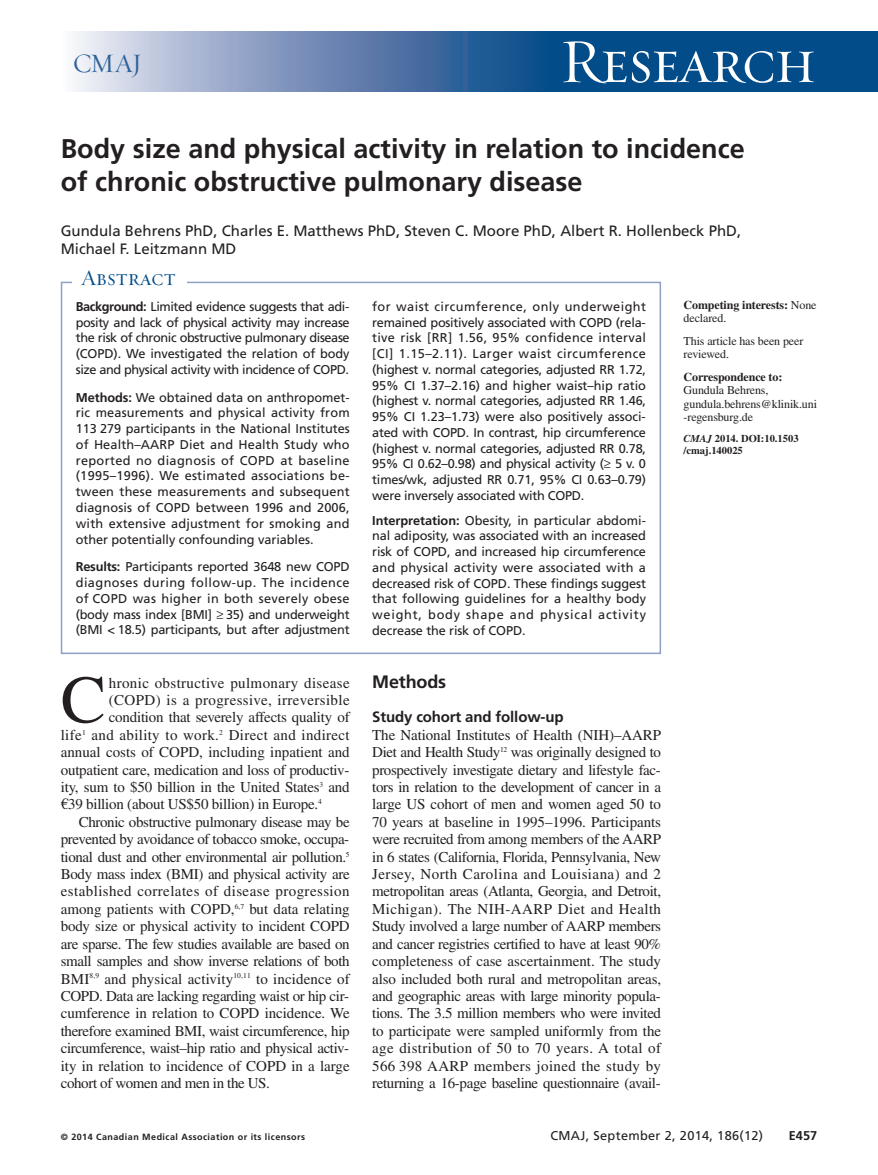
<style>
.page{position:relative;width:878px;height:1175px;background:#fff}
.page>*{position:absolute;margin:0;border:0;box-sizing:border-box;transform-origin:0 0}
.t1{font:67.5px "Times LT Std";color:#231f20}
.t2{font:63px "Requiem Display HTF Small Caps";letter-spacing:-.03em;color:#fff}
.t3{font:700 27px/33px "Frutiger LT Std";color:#231f20}
.t4{font:27px "Requiem Display HTF Roman";color:#2c6199}
.t5{font:22.5px "Requiem Display HTF Small Caps";color:#014c89}
.t6{font:700 18px "Frutiger LT Std";letter-spacing:-.01em;color:#231f20}
.t7{font:15px/17.4px "Times LT Std";letter-spacing:-.015em;color:#231f20;text-align:justify}
.t8{font:15px/18px "Frutiger LT Std";color:#231f20}
.t9{font:15px "Times LT Std";letter-spacing:.025em;color:#231f20}
.t10{font:15px "Times LT Std";letter-spacing:.01em;color:#231f20}
.t11{font:15px "Times LT Std";letter-spacing:.03em;color:#231f20}
.t12{font:15px "Times LT Std";letter-spacing:.02em;color:#231f20}
.t13{font:700 15px "Frutiger LT Std";letter-spacing:-.01em;color:#231f20}
.t14{font:12.75px/15.8px "Frutiger LT Std";letter-spacing:-.015em;color:#231f20;text-align:justify}
.t15{font:12.75px "Frutiger LT Std";letter-spacing:.025em;color:#231f20}
.t16{font:700 12.75px "Frutiger LT Std";color:#231f20}
.t17{font:12px/13.5px "Times LT Std";letter-spacing:-.01em;color:#231f20}
.t18{font:700 12px/13.5px "Times LT Std";letter-spacing:-.01em;color:#231f20}
.t19{font:700 10.5px/12px "Times LT Std";color:#231f20}
.t20{font:700 9px "Frutiger LT Std";letter-spacing:.05em;color:#231f20}
.s1{font-weight:700}
.s2{font-weight:400}
.s3{font-style:italic}
</style>
<div class="page">
<div style="left:542px;top:32px;width:336px;height:60px;background:#014c89"></div>
<svg style="left:75px;top:32px;width:467px;height:60px;background:#7893ba"></svg>
<div style="left:61px;top:282px;width:600px;height:372px;border:2px solid #8e9fc4"></div>
<div style="left:72px;top:267px;width:115px;height:29px;background:#fff"></div>
<h3 class="t4" style="left:73px;top:47px;width:71px">CMAJ</h3>
<h2 class="t2" style="left:559px;top:23px;width:258px">Research</h2>
<h3 class="t3" style="left:61px;top:134px;width:685px">Body size and physical activity in relation to incidence of chronic obstructive pulmonary disease</h3>
<p class="t8" style="left:61px;top:223px;width:682px">Gundula Behrens PhD, Charles E. Matthews PhD, Steven C. Moore PhD, Albert R. Hollenbeck PhD,<br>Michael F. Leitzmann MD</p>
<h3 class="t5" style="left:81px;top:264px;width:96px">Abstract</h3>
<p class="t14" style="left:76px;top:299px;width:275px"><span class="s1">Background:</span> Limited evidence suggests that adi&shy;posity and lack of physical activity may increase the risk of chronic obstructive pulmonary disease (COPD). We investigated the relation of body size and physical activity with incidence of COPD.</p>
<p class="t14" style="left:76px;top:390px;width:275px"><span class="s1">Methods:</span> We obtained data on anthropomet&shy;ric measurements and physical activity from 113 279 participants in the National Institutes of Health–AARP Diet and Health Study who reported no diagnosis of COPD at baseline (1995–1996). We estimated associations be&shy;tween these measurements and subsequent diagnosis of COPD between 1996 and 2006, with extensive adjustment for smoking and other potentially confounding variables.</p>
<p class="t14" style="left:76px;top:560px;width:275px"><span class="s1">Results:</span> Participants reported 3648 new COPD diagnoses during follow-up. The incidence of COPD was higher in both severely obese (body mass index [BMI] ≥ 35) and underweight (BMI &lt; 18.5) participants, but after adjustment</p>
<h1 class="t1" style="left:61px;top:676px;width:47px">C</h1>
<p class="t9" style="left:109px;top:677px;width:242px">hronic obstructive pulmonary disease</p>
<p class="t9" style="left:109px;top:694px;width:242px">(COPD) is a progressive, irreversible</p>
<p class="t7" style="left:109px;top:710px;width:242px">condition that severely affects quality of</p>
<p class="t12" style="left:61px;top:729px;width:290px">life<sup>1</sup> and ability to work.<sup>2</sup> Direct and indirect</p>
<p class="t7" style="left:61px;top:745px;width:290px">annual costs of COPD, including inpatient and</p>
<p class="t7" style="left:61px;top:762px;width:290px">outpatient care, medication and loss of productiv-</p>
<p class="t7" style="left:61px;top:780px;width:290px">ity, sum to $50 billion in the United States<sup>3</sup> and</p>
<p class="t7" style="left:61px;top:797px;width:262px">€39 billion (about US$50 billion) in Europe.<sup>4</sup></p>
<p class="t7" style="left:79px;top:814px;width:272px">Chronic obstructive pulmonary disease may be</p>
<p class="t7" style="left:61px;top:832px;width:290px">prevented by avoidance of tobacco smoke, occupa-</p>
<p class="t7" style="left:61px;top:849px;width:290px">tional dust and other environmental air pollution.<sup>5</sup></p>
<p class="t7" style="left:61px;top:867px;width:290px">Body mass index (BMI) and physical activity are</p>
<p class="t11" style="left:61px;top:886px;width:290px">established correlates of disease progression</p>
<p class="t7" style="left:61px;top:901px;width:290px">among patients with COPD,<sup>6,7</sup> but data relating</p>
<p class="t7" style="left:61px;top:919px;width:290px">body size or physical activity to incident COPD</p>
<p class="t7" style="left:61px;top:936px;width:290px">are sparse. The few studies available are based on</p>
<p class="t7" style="left:61px;top:954px;width:290px">small samples and show inverse relations of both</p>
<p class="t10" style="left:61px;top:973px;width:290px">BMI<sup>8,9</sup> and physical activity<sup>10,11</sup> to incidence of</p>
<p class="t7" style="left:61px;top:988px;width:290px">COPD. Data are lacking regarding waist or hip cir-</p>
<p class="t7" style="left:61px;top:1006px;width:290px">cumference in relation to COPD incidence. We</p>
<p class="t7" style="left:61px;top:1023px;width:290px">therefore examined BMI, waist circumference, hip</p>
<p class="t7" style="left:61px;top:1041px;width:290px">circumference, waist–hip ratio and physical activ-</p>
<p class="t7" style="left:61px;top:1058px;width:290px">ity in relation to incidence of COPD in a large</p>
<p class="t7" style="left:61px;top:1075px;width:211px">cohort of women and men in the US.</p>
<p class="t14" style="left:372px;top:299px;width:275px">for waist circumference, only underweight remained positively associated with COPD (rela&shy;tive risk [RR] 1.56, 95% confidence interval [CI] 1.15–2.11). Larger waist circumference (highest v. normal categories, adjusted RR 1.72, 95% CI 1.37–2.16) and higher waist–hip ratio (highest v. normal categories, adjusted RR 1.46, 95% CI 1.23–1.73) were also positively associ&shy;ated with COPD. In contrast, hip circumference (highest v. normal categories, adjusted RR 0.78, 95% CI 0.62–0.98) and physical activity (≥ 5 v. 0 times/wk, adjusted RR 0.71, 95% CI 0.63–0.79) were inversely associated with COPD.</p>
<p class="t14" style="left:372px;top:513px;width:275px"><span class="s1">Interpretation:</span> Obesity, in particular abdomi&shy;nal adiposity, was associated with an increased risk of COPD, and increased hip circumference and physical activity were associated with a decreased risk of COPD. These findings suggest that following guidelines for a healthy body weight, body shape and physical activity decrease the risk of COPD.</p>
<p class="t6" style="left:372px;top:674px;width:75px">Methods</p>
<p class="t13" style="left:372px;top:711px;width:193px">Study cohort and follow-up</p>
<p class="t7" style="left:372px;top:727px;width:290px">The National Institutes of Health (NIH)–AARP Diet and Health Study<sup>12</sup> was originally designed to prospectively investigate dietary and lifestyle fac&shy;tors in relation to the development of cancer in a large US cohort of men and women aged 50 to 70 years at baseline in 1995–1996. Participants were recruited from among members of the AARP in 6 states (California, Florida, Pennsylvania, New Jersey, North Carolina and Louisiana) and 2 metropolitan areas (Atlanta, Georgia, and Detroit, Michigan). The NIH-AARP Diet and Health Study involved a large number of AARP members and cancer registries certified to have at least 90% completeness of case ascertainment. The study also included both rural and metropolitan areas, and geographic areas with large minority popula&shy;tions. The 3.5 million members who were invited to participate were sampled uniformly from the age distribution of 50 to 70 years. A total of 566 398 AARP members joined the study by returning a 16-page baseline questionnaire (avail-</p>
<p class="t18" style="left:683px;top:299px;width:134px">Competing interests: <span class="s2">None declared.</span></p>
<p class="t17" style="left:683px;top:335px;width:121px">This article has been peer reviewed.</p>
<p class="t18" style="left:683px;top:371px;width:100px">Correspondence to:</p>
<p class="t17" style="left:683px;top:385px;width:135px">Gundula Behrens, gundula.behrens@klinik.uni -regensburg.de</p>
<p class="t19" style="left:683px;top:434px;width:116px"><span class="s3">CMAJ</span> 2014. DOI:10.1503 /cmaj.140025</p>
<p class="t20" style="left:61px;top:1132px;width:246px">© 2014 Canadian Medical Association or its licensors</p>
<p class="t15" style="left:550px;top:1130px;width:214px">CMAJ, September 2, 2014, 186(12)</p>
<p class="t16" style="left:788px;top:1130px;width:30px">E457</p>
</div>
